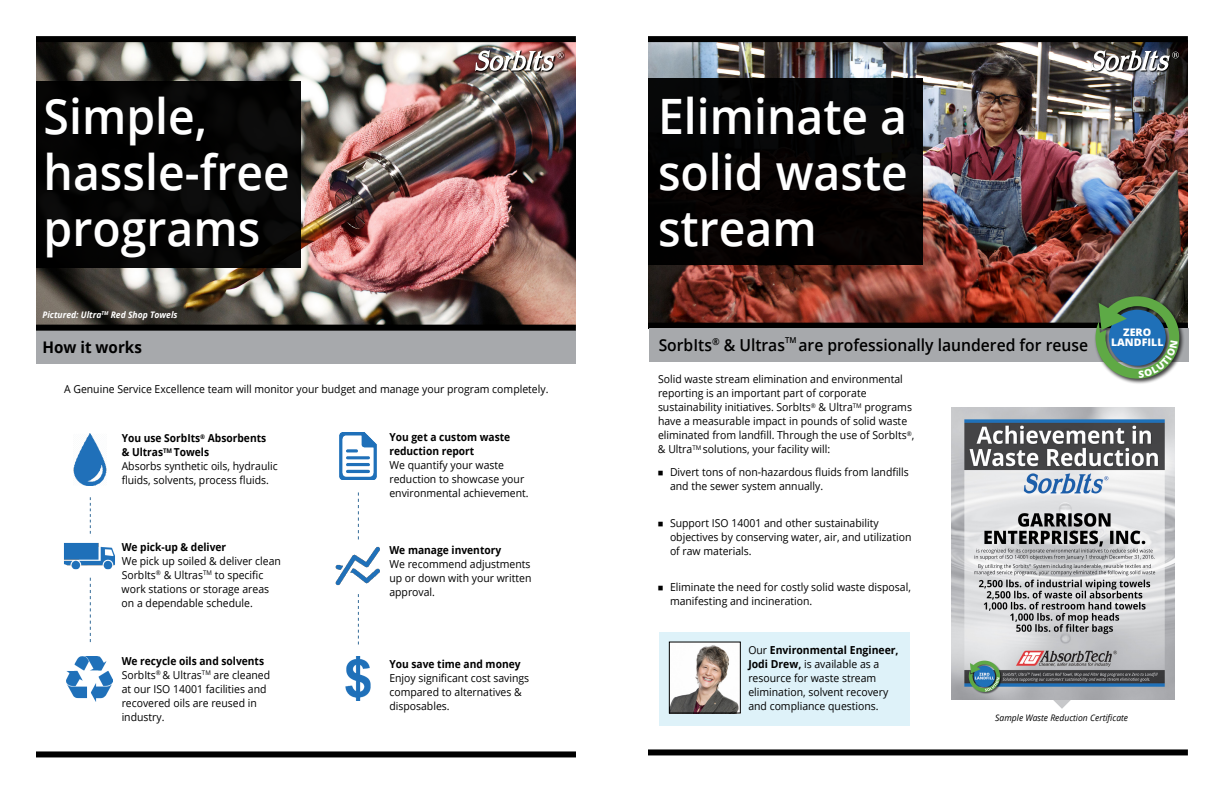
<style>
.page{position:relative;width:1224px;height:792px;background:#fff}
.page>*{position:absolute;margin:0;border:0;box-sizing:border-box;transform-origin:0 0}
.t1{font:600 48.8px/56.1px "Open Sans";color:#fff;scale:.95 1}
.t2{font:600 16.5px "Open Sans";color:#000;scale:.95 1}
.t3{font:700 16px "Open Sans";color:#000;scale:.95 1}
.t4{font:11px/14px "Open Sans";color:#000;scale:.95 1}
.t5{font:700 11px/14px "Open Sans";color:#000;scale:.93 1}
.t6{font:800 10.5px/10.1px "Open Sans";color:#fff;text-align:center}
.t7{font:italic 9px "Open Sans";color:#000;scale:.95 1}
.t8{font:italic 700 9px "Open Sans";color:#fff;scale:.95 1}
.s1{font-weight:700}
</style>
<div class="page">
<svg style="left:1053px;top:700px;width:18px;height:9px"></svg>
<div style="left:36px;top:331px;width:540px;height:33px;background:#a7a9ac"></div>
<img style="left:36px;top:42px;width:540px;height:283px">
<div style="left:36px;top:36px;width:540px;height:6px;background:#000"></div>
<div style="left:36px;top:325px;width:540px;height:6px;background:#000"></div>
<div style="left:36px;top:81px;width:265px;height:187px;background:#000"></div>
<div style="left:36px;top:751px;width:540px;height:6px;background:#000"></div>
<img style="left:648px;top:42px;width:540px;height:281px">
<div style="left:648px;top:36px;width:540px;height:6px;background:#000"></div>
<div style="left:648px;top:323px;width:540px;height:6px;background:#000"></div>
<div style="left:648px;top:78px;width:275px;height:187px;background:#000"></div>
<div style="left:648px;top:749px;width:540px;height:6px;background:#000"></div>
<div style="left:659px;top:632px;width:251px;height:93px;background:#def2f9"></div>
<img style="left:671px;top:644px;width:68px;height:68px">
<div style="left:669px;top:642px;width:72px;height:72px;border:1px solid #000"></div>
<svg style="left:1091px;top:50px;width:90px;height:23px"></svg>
<svg style="left:1091px;top:50px;width:88px;height:21px"></svg>
<svg style="left:475px;top:50px;width:90px;height:23px"></svg>
<img style="left:475px;top:50px;width:88px;height:21px">
<img style="left:951px;top:408px;width:224px;height:292px">
<div style="left:649px;top:328px;width:540px;height:34px;background:#a7a9ac"></div>
<div style="left:1094px;top:295px;width:91px;height:90px;background:#000;opacity:.75"></div>
<img style="left:73px;top:434px;width:34px;height:51px">
<img style="left:63px;top:542px;width:52px;height:27px">
<img style="left:345px;top:657px;width:26px;height:44px">
<img style="left:339px;top:433px;width:38px;height:46px">
<img style="left:67px;top:657px;width:46px;height:44px">
<img style="left:335px;top:546px;width:45px;height:40px">
<svg style="left:90px;top:497px;width:1px;height:37px"></svg>
<svg style="left:90px;top:578px;width:1px;height:64px"></svg>
<svg style="left:358px;top:492px;width:1px;height:47px"></svg>
<svg style="left:358px;top:594px;width:1px;height:51px"></svg>
<svg style="left:1096px;top:296px;width:83px;height:83px;background:#4e857b"></svg>
<h1 class="t1" style="left:44px;top:87px;width:261px">Simple, hassle-free programs</h1>
<p class="t8" style="left:42px;top:308px;width:144px">Pictured: Ultra<sup>TM</sup> Red Shop Towels</p>
<h3 class="t3" style="left:42px;top:336px;width:106px">How it works</h3>
<p class="t4" style="left:64px;top:382px;width:511px">A Genuine Service Excellence team will monitor your budget and manage your program completely.</p>
<p class="t4" style="left:122px;top:431px;width:166px"><span class="s1">You use SorbIts</span><sup>®</sup> <span class="s1">Absorbents<br>&amp; Ultras</span><sup>TM</sup> <span class="s1">Towels<br></span>Absorbs synthetic oils, hydraulic fluids, solvents, process fluids.</p>
<p class="t5" style="left:389px;top:430px;width:132px">You get a custom waste reduction report</p>
<p class="t4" style="left:389px;top:458px;width:148px">We quantify your waste reduction to showcase your environmental achievement.</p>
<p class="t5" style="left:122px;top:539px;width:114px">We pick-up &amp; deliver</p>
<p class="t4" style="left:122px;top:553px;width:169px">We pick up soiled &amp; deliver clean<br>SorbIts<sup>®</sup> &amp; Ultras<sup>TM</sup> to specific work stations or storage areas on a dependable schedule.</p>
<p class="t4" style="left:122px;top:654px;width:158px"><span class="s1">We recycle oils and solvents<br></span>SorbIts<sup>®</sup> &amp; Ultras<sup>TM</sup> are cleaned at our ISO 14001 facilities and recovered oils are reused in industry.</p>
<p class="t5" style="left:389px;top:542px;width:122px">We manage inventory</p>
<p class="t4" style="left:389px;top:556px;width:151px;text-align:justify">We recommend adjustments up or down with your written approval.</p>
<p class="t5" style="left:389px;top:657px;width:143px">You save time and money</p>
<p class="t4" style="left:389px;top:671px;width:149px">Enjoy significant cost savings compared to alternatives &amp; disposables.</p>
<h1 class="t1" style="left:658px;top:87px;width:265px;text-align:justify">Eliminate a solid waste stream</h1>
<h2 class="t2" style="left:659px;top:333px;width:454px">SorbIts<sup>®</sup> &amp; Ultras<sup>TM</sup> are professionally laundered for reuse</h2>
<p class="t4" style="left:658px;top:372px;width:271px">Solid waste stream elimination and environmental reporting is an important part of corporate sustainability initiatives. SorbIts<sup>®</sup> &amp; Ultra<sup>TM</sup> programs have a measurable impact in pounds of solid waste eliminated from landfill. Through the use of SorbIts<sup>®</sup>, &amp; Ultra<sup>TM</sup> solutions, your facility will:</p>
<p class="t4" style="left:670px;top:465px;width:253px">Divert tons of non-hazardous fluids from landfills and the sewer system annually.</p>
<p class="t4" style="left:670px;top:516px;width:256px">Support ISO 14001 and other sustainability objectives by conserving water, air, and utilization of raw materials.</p>
<p class="t4" style="left:670px;top:580px;width:255px">Eliminate the need for costly solid waste disposal, manifesting and incineration.</p>
<p class="t6" style="left:1111px;top:326px;width:54px">ZERO<br>LANDFILL</p>
<p class="t4" style="left:748px;top:642px;width:160px">Our <span class="s1">Environmental Engineer,<br>Jodi Drew,</span> is available as a resource for waste stream elimination, solvent recovery and compliance questions.</p>
<p class="t7" style="left:995px;top:711px;width:141px">Sample Waste Reduction Certificate</p>
</div>
